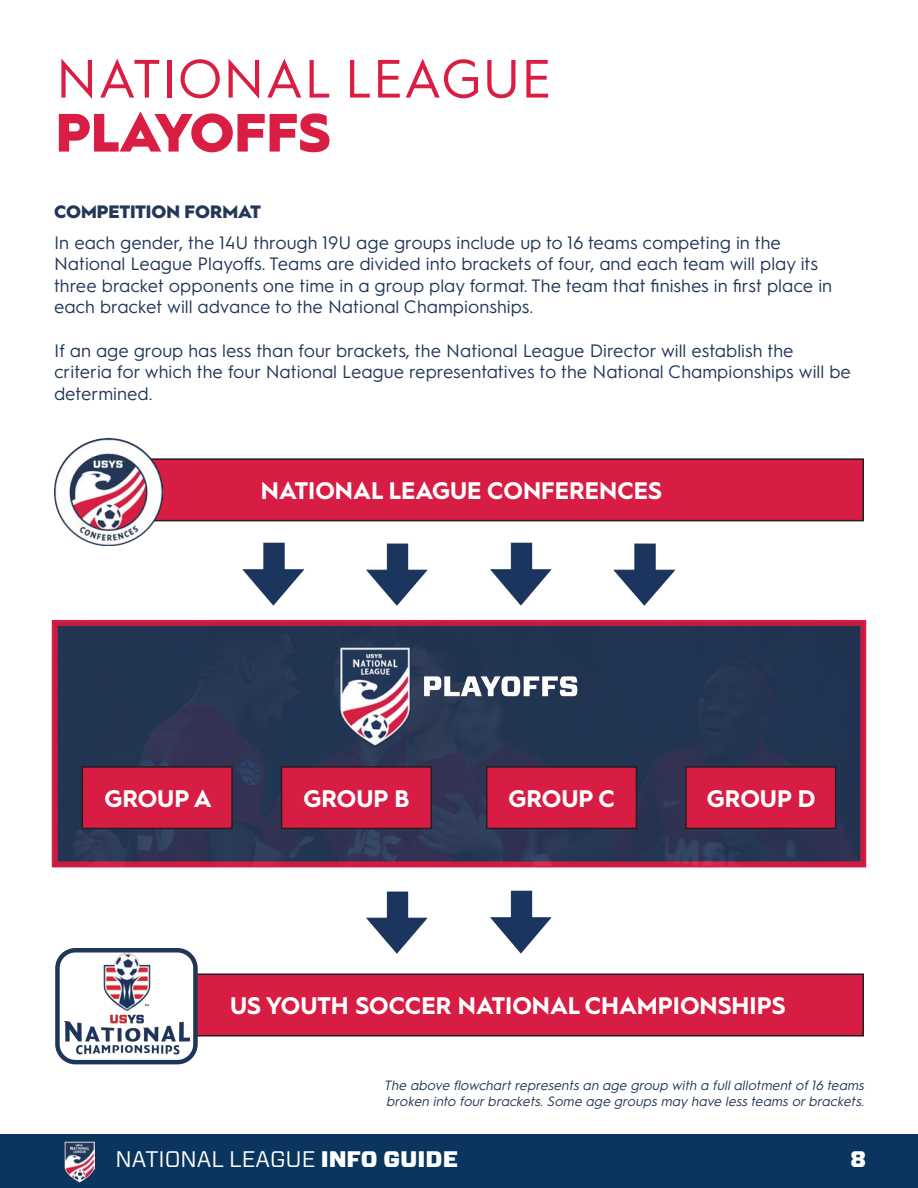
<style>
.page{position:relative;width:918px;height:1188px;background:#fff}
.page>*{position:absolute;margin:0;border:0;box-sizing:border-box;transform-origin:0 0}
.t1{font:54px "Hurme Geometric Sans 1";color:#d91d43}
.t2{font:900 54px "Hurme Geometric Sans 1";color:#d91d43}
.t3{font:700 24px "Hurme Geometric Sans 1";color:#fff}
.t4{font:22.5px "Forza";color:#fff}
.t5{font:900 22.5px "Forza";color:#fff}
.t6{font:18px/21.6px "Hurme Geometric Sans 1";color:#233859}
.t7{font:900 18px "Hurme Geometric Sans 1";color:#233859}
.t8{font:italic 13.5px/16.2px "Hurme Geometric Sans 1";color:#233859}
.s1{font-weight:900}
</style>
<div class="page">
<svg style="left:52px;top:620px;width:814px;height:247px;background:#d51d45"></svg>
<img style="left:54px;top:622px;width:810px;height:243px">
<div style="left:0;top:1134px;width:918px;height:54px;background:#0a355e"></div>
<img style="left:64px;top:1141px;width:30px;height:42px">
<div style="left:100px;top:459px;width:763px;height:62px;background:#d81d44"></div>
<div style="left:99px;top:458px;width:765px;height:63px;border:2px solid #231f20"></div>
<img style="left:54px;top:438px;width:108px;height:108px">
<div style="left:82px;top:767px;width:150px;height:61px;background:#d81d44"></div>
<div style="left:82px;top:766px;width:151px;height:63px;border:2px solid #231f20"></div>
<div style="left:282px;top:767px;width:149px;height:61px;background:#d81d44"></div>
<div style="left:281px;top:766px;width:151px;height:63px;border:2px solid #231f20"></div>
<div style="left:487px;top:767px;width:149px;height:61px;background:#d81d44"></div>
<div style="left:486px;top:766px;width:151px;height:63px;border:2px solid #231f20"></div>
<div style="left:686px;top:767px;width:150px;height:61px;background:#d81d44"></div>
<div style="left:685px;top:766px;width:151px;height:63px;border:2px solid #231f20"></div>
<img style="left:339px;top:646px;width:240px;height:100px">
<div style="left:100px;top:974px;width:763px;height:62px;background:#d81d44"></div>
<div style="left:99px;top:974px;width:765px;height:62px;border:2px solid #231f20"></div>
<div style="left:57px;top:950px;width:138px;height:112px;background:#fff;border-radius:18px"></div>
<div style="left:55px;top:948px;width:143px;height:116px;border:4px solid #1e3757;border-radius:18px"></div>
<img style="left:65px;top:953px;width:124px;height:102px">
<img style="left:242px;top:542px;width:434px;height:64px">
<img style="left:366px;top:890px;width:186px;height:64px">
<p class="t1" style="left:56px;top:41px;width:497px">NATIONAL LEAGUE</p>
<p class="t2" style="left:56px;top:95px;width:276px">PLAYOFFS</p>
<p class="t7" style="left:54px;top:199px;width:208px">COMPETITION FORMAT</p>
<p class="t6" style="left:54px;top:230px;width:729px">In each gender, the 14U through 19U age groups include up to 16 teams competing in the</p>
<p class="t6" style="left:54px;top:252px;width:780px">National League Playoffs. Teams are divided into brackets of four, and each team will play its three bracket opponents one time in a group play format. The team that finishes in first place in each bracket will advance to the National Championships.</p>
<p class="t6" style="left:54px;top:338px;width:798px">If an age group has less than four brackets, the National League Director will establish the criteria for which the four National League representatives to the National Championships will be determined.</p>
<p class="t3" style="left:261px;top:474px;width:403px">NATIONAL LEAGUE CONFERENCES</p>
<p class="t3" style="left:104px;top:781px;width:109px">GROUP A</p>
<p class="t3" style="left:303px;top:781px;width:107px">GROUP B</p>
<p class="t3" style="left:508px;top:781px;width:108px">GROUP C</p>
<p class="t3" style="left:707px;top:781px;width:110px">GROUP D</p>
<p class="t3" style="left:230px;top:989px;width:557px">US YOUTH SOCCER NATIONAL CHAMPIONSHIPS</p>
<p class="t8" style="left:384px;top:1077px;width:485px">The above flowchartrepresents an age group with a fullallotmentof16 teams broken into fourbrackets.Some age groups may have less teams orbrackets.</p>
<p class="t4" style="left:116px;top:1144px;width:344px">NATIONAL LEAGUE <span class="s1">INFO GUIDE</span></p>
<p class="t5" style="left:850px;top:1144px;width:17px">8</p>
</div>
